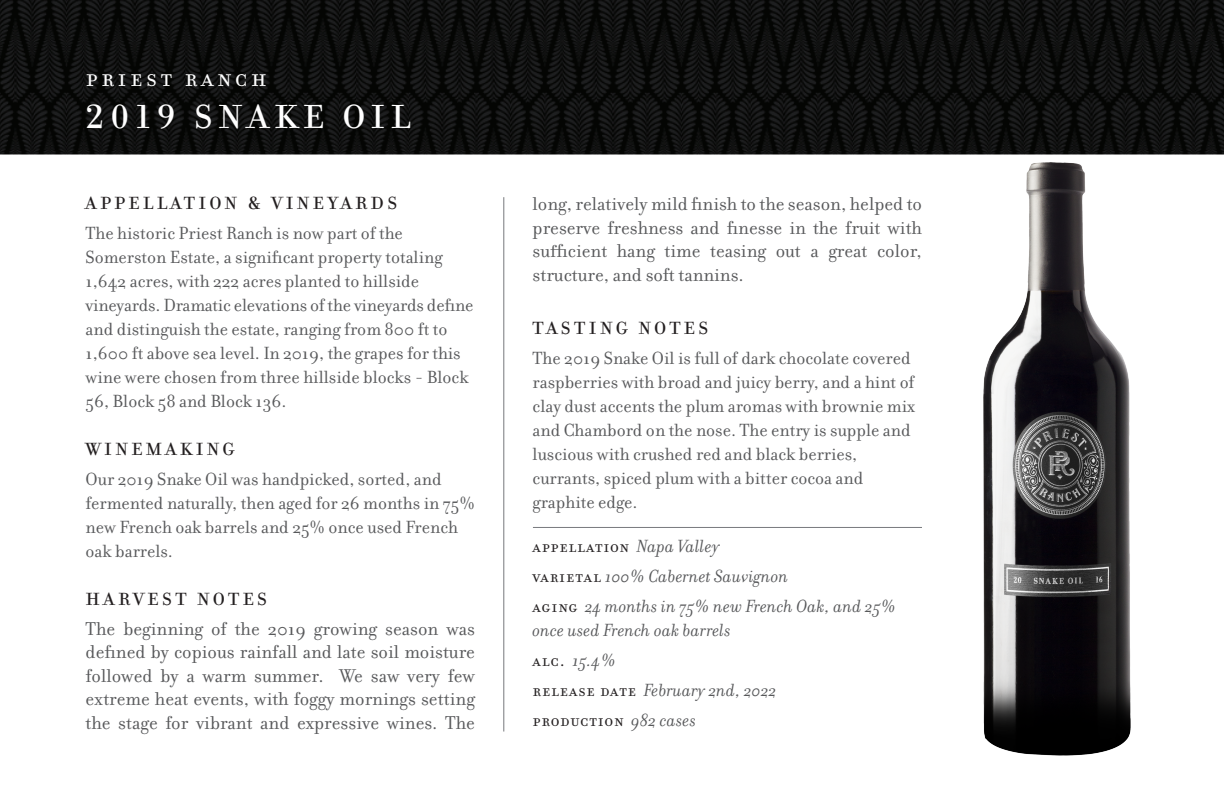
<style>
.page{position:relative;width:1224px;height:792px;background:#fff}
.page>*{position:absolute;margin:0;border:0;box-sizing:border-box;transform-origin:0 0}
.t1{font:36px "Filosofia Unicase OT";letter-spacing:.15em;color:#fff}
.t2{font:28.6px "Filosofia Small Caps OT";letter-spacing:.125em;color:#fff}
.t3{font:20px/23.6px "Filosofia OT";color:#57585a;text-align:justify}
.t4{font:19px/24px "Filosofia OT";color:#57585a}
.t5{font:italic 19px/30px "Filosofia OT";letter-spacing:.005em;color:#57585a}
.t6{font:19px "Filosofia Unicase OT";letter-spacing:.175em;color:#231f20}
.t7{font:19px "Filosofia Small Caps OT";letter-spacing:.05em;color:#231f20}
.t8{font:19px "Filosofia Small Caps OT";letter-spacing:.03em;color:#231f20}
.s1{font-family:"Filosofia OT";font-style:italic;color:#57585a}
.s2{font-family:"Filosofia Small Caps OT";font-style:normal;color:#231f20}
</style>
<div class="page">
<img style="left:0;top:0;width:1224px;height:155px">
<hr style="left:503px;top:197px;width:1px;height:535px;background:#77797d">
<hr style="left:533px;top:527px;width:389px;height:1px;background:#77797d">
<img style="left:826px;top:52px;width:398px;height:704px">
<h2 class="t2" style="left:86px;top:62px;width:183px">priest ranch</h2>
<h1 class="t1" style="left:86px;top:95px;width:326px">2019 SNAKE OIL</h1>
<p class="t6" style="left:86px;top:192px;width:313px">APPELLATION &amp; VINEYARDS</p>
<p class="t4" style="left:86px;top:222px;width:389px">The historic Priest Ranch is now part of the Somerston Estate, a significant property totaling 1,642 acres, with 222 acres planted to hillside vineyards. Dramatic elevations of the vineyards define and distinguish the estate, ranging from 800 ft to 1,600 ft above sea level. In 2019, the grapes for this wine were chosen from three hillside blocks - Block 56, Block 58 and Block 136.</p>
<p class="t6" style="left:86px;top:438px;width:150px">WINEMAKING</p>
<p class="t4" style="left:86px;top:468px;width:391px">Our 2019 Snake Oil was handpicked, sorted, and fermented naturally, then aged for 26 months in 75% new French oak barrels and 25% once used French oak barrels.</p>
<p class="t6" style="left:86px;top:588px;width:183px">HARVEST NOTES</p>
<p class="t3" style="left:86px;top:617px;width:391px">The beginning of the 2019 growing season was defined by copious rainfall and late soil moisture followed by a warm summer. We saw very few extreme heat events, with foggy mornings setting the stage for vibrant and expressive wines. The</p>
<p class="t3" style="left:533px;top:192px;width:391px">long, relatively mild finish to the season, helped to preserve freshness and finesse in the fruit with sufficient hang time teasing out a great color, structure, and soft tannins.</p>
<p class="t6" style="left:533px;top:317px;width:177px">TASTING NOTES</p>
<p class="t4" style="left:533px;top:346px;width:384px">The 2019 Snake Oil is full of dark chocolate covered raspberries with broad and juicy berry, and a hint of clay dust accents the plum aromas with brownie mix and Chambord on the nose. The entry is supple and luscious with crushed red and black berries, currants, spiced plum with a bitter cocoa and graphite edge.</p>
<p class="t7" style="left:533px;top:536px;width:189px">appellation <span class="s1">Napa Valley</span></p>
<p class="t5" style="left:533px;top:562px;width:365px"><span class="s2">varietal</span> 100% Cabernet Sauvignon<br><span class="s2">aging</span> 24 months in 75% new French Oak, and 25%</p>
<p class="t5" style="left:533px;top:616px;width:246px">once used French oak barrels<br><span class="s2">alc.</span> 15.4%<br><span class="s2">release date</span> February 2nd, 2022</p>
<p class="t8" style="left:533px;top:710px;width:165px">production <span class="s1">982 cases</span></p>
</div>
